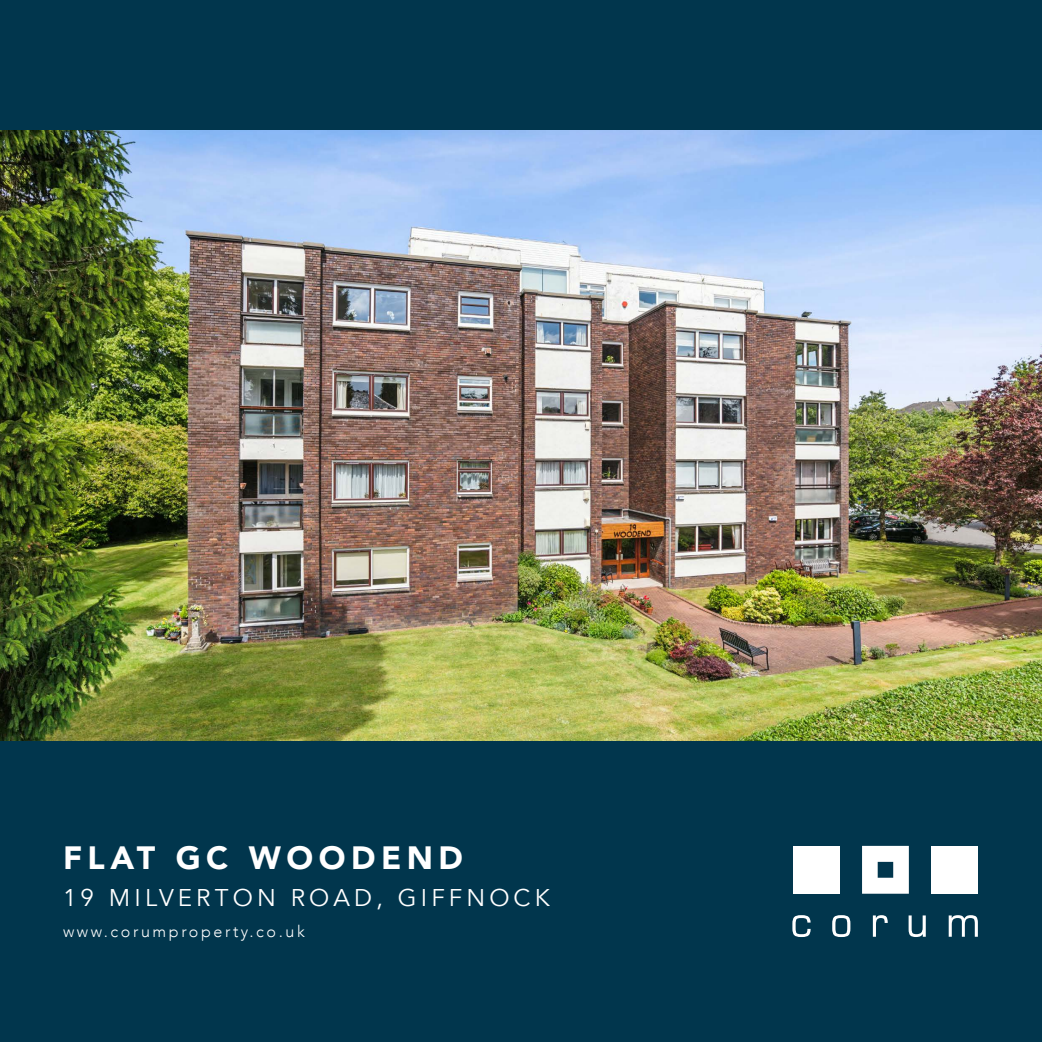
<style>
.page{position:relative;width:1042px;height:1042px;background:#01364d}
.page>*{position:absolute;margin:0;border:0;box-sizing:border-box;transform-origin:0 0}
.t1{font:900 32.2px "Avenir";letter-spacing:.17em;color:#fff}
.t2{font:24.15px "Avenir";letter-spacing:.17em;color:#fff}
.t3{font:300 16.1px "Avenir";letter-spacing:.16em;color:#fff}
</style>
<div class="page">
<img style="left:0;top:131px;width:1042px;height:610px">
<div style="left:931px;top:846px;width:47px;height:47px;background:#fff"></div>
<div style="left:792px;top:846px;width:47px;height:47px;background:#fff"></div>
<svg style="left:862px;top:846px;width:47px;height:47px;background:#e1e7ea"></svg>
<svg style="left:792px;top:915px;width:18px;height:22px"></svg>
<svg style="left:832px;top:915px;width:18px;height:22px"></svg>
<svg style="left:873px;top:915px;width:15px;height:22px"></svg>
<svg style="left:908px;top:915px;width:18px;height:22px"></svg>
<svg style="left:948px;top:915px;width:30px;height:22px"></svg>
<p class="t1" style="left:63px;top:830px;width:401px">FLAT GC WOODEND</p>
<p class="t2" style="left:63px;top:883px;width:488px">19 MILVERTON ROAD, GIFFNOCK</p>
<p class="t3" style="left:63px;top:922px;width:243px">www.corumproperty.co.uk</p>
</div>
